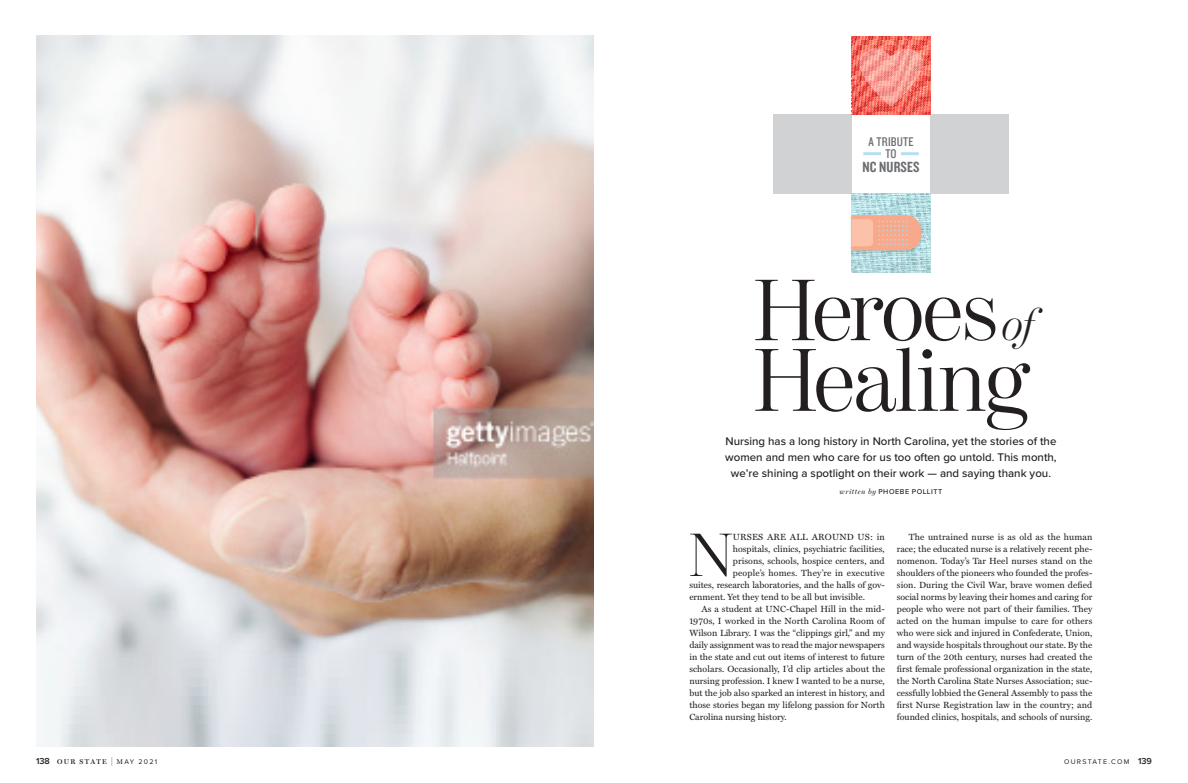
<style>
.page{position:relative;width:1188px;height:783px;background:#fff}
.page>*{position:absolute;margin:0;border:0;box-sizing:border-box;transform-origin:0 0}
.OS20_Hed_Serif{font:300 88.1px "Moderno FB";letter-spacing:-.025em;color:#231f20}
.OS20_Hed_Serif-2{font:300 86.1px "Moderno FB";letter-spacing:-.035em;color:#231f20}
.OS20_Drop_Cap_Intro{font:300 60.4px "Moderno FB";color:#231f20}
.OS20_Hed_Serif-3{font:15.3px "Knockout 49 Liteweight";letter-spacing:.01em;color:#6c6d70}
.OS20_Hed_Serif-4{font:13.1px/11.8px "Knockout 29 Junior Ltweight";letter-spacing:.01em;color:#6c6d70;text-align:center}
.OS20_Dek_Feature{font:500 11.5px/16px "Proxima Nova";color:#231f20;text-align:center}
.OS20_Body{font:9px/12px "Miller Text";color:#231f20;text-align:justify}
.OS20_Drop_Cap_Intro-2{font:9px "Miller Text";color:#231f20}
.OS20_Drop_Cap_Intro-3{font:9px "Miller Text";letter-spacing:.02em;color:#231f20}
.OS20_Byline{font:500 7.2px "Proxima Nova";letter-spacing:.075em;color:#231f20}
.t1{font:600 7px "Miller Display";letter-spacing:.18em;color:#231f20}
.t2{font:7px "Proxima Nova";letter-spacing:.18em;color:#231f20}
.s1{font-style:italic;font-size:44px}
.s2{font-family:"Miller Display";font-weight:400;font-style:italic}
.s3{font-family:"Proxima Nova";font-size:9px}
.s4{font-size:9.1px}
.s5{font-weight:400}
.s6{font-family:"Proxima Nova";font-weight:400}
.s7{font-weight:600;font-size:9px}
</style>
<div class="page">
<img style="left:36px;top:36px;width:558px;height:619px">
<div style="left:773px;top:114px;width:79px;height:79px;background:#d1d2d4"></div>
<div style="left:930px;top:114px;width:79px;height:79px;background:#d1d2d4"></div>
<img style="left:852px;top:36px;width:78px;height:78px">
<svg style="left:858px;top:47px;width:66px;height:60px;background:#f48a80"></svg>
<hr style="left:863px;top:152px;width:18px;height:3px;background:#b7dff2">
<hr style="left:901px;top:152px;width:18px;height:3px;background:#b7dff2">
<img style="left:852px;top:194px;width:78px;height:78px">
<div style="left:849px;top:215px;width:74px;height:40px;background:#231f20;opacity:.15"></div>
<svg style="left:852px;top:215px;width:69px;height:35px;background:#f2b299"></svg>
<p class="OS20_Hed_Serif-4" style="left:868px;top:135px;width:47px">A TRIBUTE<br>TO</p>
<p class="OS20_Hed_Serif-3" style="left:862px;top:157px;width:59px">NC NURSES</p>
<p class="OS20_Hed_Serif-2" style="left:754px;top:263px;width:283px">Heroes <span class="s1">of</span></p>
<p class="OS20_Hed_Serif" style="left:754px;top:332px;width:275px">Healing</p>
<p class="OS20_Dek_Feature" style="left:725px;top:433px;width:333px">Nursing has a long history in North Carolina, yet the stories of the women and men who care for us too often go untold. This month, we’re shining a spotlight on their work — and saying thank you.</p>
<p class="OS20_Byline" style="left:840px;top:486px;width:104px"><span class="s2">written by</span> PHOEBE POLLITT</p>
<p class="OS20_Drop_Cap_Intro" style="left:689px;top:522px;width:45px">N</p>
<p class="OS20_Drop_Cap_Intro-3" style="left:733px;top:532px;width:154px">URSES ARE ALL AROUND US: in</p>
<p class="OS20_Drop_Cap_Intro-2" style="left:733px;top:544px;width:153px">hospitals, clinics, psychiatric facilities,</p>
<p class="OS20_Drop_Cap_Intro-2" style="left:733px;top:556px;width:153px">prisons, schools, hospice centers, and</p>
<p class="OS20_Drop_Cap_Intro-3" style="left:733px;top:568px;width:154px">people’s homes. They’re in executive</p>
<p class="OS20_Drop_Cap_Intro-2" style="left:689px;top:580px;width:197px">suites, research laboratories, and the halls of gov-</p>
<p class="OS20_Drop_Cap_Intro-2" style="left:689px;top:592px;width:177px">ernment. Yet they tend to be all but invisible.</p>
<p class="OS20_Body" style="left:689px;top:603px;width:197px;text-indent:12px">As a student at UNC-Chapel Hill in the mid-1970s, I worked in the North Carolina Room of Wilson Library. I was the “clippings girl,” and my daily assignment was to read the major newspapers in the state and cut out items of interest to future scholars. Occasionally, I’d clip articles about the nursing profession. I knew I wanted to be a nurse, but the job also sparked an interest in history, and those stories began my lifelong passion for North Carolina nursing history.</p>
<p class="OS20_Body" style="left:897px;top:531px;width:197px;text-indent:12px">The untrained nurse is as old as the human race; the educated nurse is a relatively recent phe&shy;nomenon. Today’s Tar Heel nurses stand on the shoulders of the pioneers who founded the profes&shy;sion. During the Civil War, brave women defied social norms by leaving their homes and caring for people who were not part of their families. They acted on the human impulse to care for others who were sick and injured in Confederate, Union, and wayside hospitals throughout our state. By the turn of the 20th century, nurses had created the first female professional organization in the state, the North Carolina State Nurses Association; suc&shy;cessfully lobbied the General Assembly to pass the first Nurse Registration law in the country; and founded clinics, hospitals, and schools of nursing.</p>
<p class="t1" style="left:36px;top:758px;width:123px"><span class="s3">138</span> OUR STATE <span class="s4">|</span> <span class="s5">M</span><span class="s6">AY 2021</span></p>
<p class="t2" style="left:1064px;top:757px;width:89px">OURSTATE.COM <span class="s7">139</span></p>
</div>
